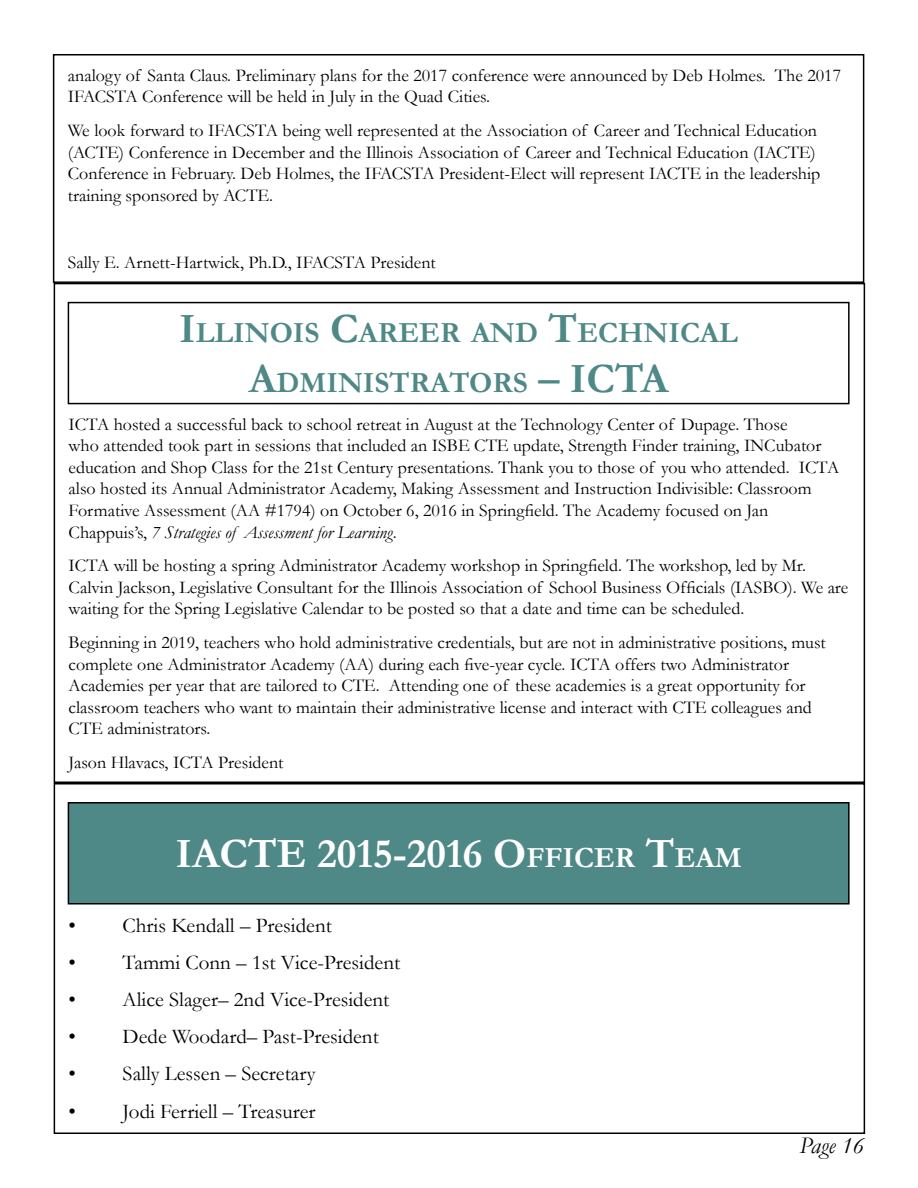
<style>
.page{position:relative;width:918px;height:1188px;background:#fff}
.page>*{position:absolute;margin:0;border:0;box-sizing:border-box;transform-origin:0 0}
.t1{font:700 42px "Garamond";color:#fff}
.t2{font:700 29.4px/50.4px "Garamond";color:#4e8887}
.t3{font:italic 24px "Garamond";color:#000}
.t4{font:21px "Garamond";color:#000}
.t5{font:18px/21.6px "Garamond";color:#000}
.s1{font-size:42px}
.s2{font-style:italic}
.s3{font-size:29.4px}
</style>
<div class="page">
<div style="left:53px;top:54px;width:811px;height:229px;border:2px solid #000"></div>
<div style="left:68px;top:302px;width:782px;height:102px;border:2px solid #000"></div>
<div style="left:54px;top:783px;width:811px;height:351px;border:2px solid #000"></div>
<div style="left:68px;top:803px;width:781px;height:101px;background:#4e8887"></div>
<div style="left:68px;top:802px;width:782px;height:102px;border:2px solid #000"></div>
<p class="t5" style="left:68px;top:64px;width:775px">analogy of Santa Claus. Preliminary plans for the 2017 conference were announced by Deb Holmes. The 2017<br>IFACSTA Conference will be held in July in the Quad Cities.</p>
<p class="t5" style="left:68px;top:119px;width:754px">We look forward to IFACSTA being well represented at the Association of Career and Technical Education (ACTE) Conference in December and the Illinois Association of Career and Technical Education (IACTE)<br>Conference in February. Deb Holmes, the IFACSTA President-Elect will represent IACTE in the leadership training sponsored by ACTE.</p>
<p class="t5" style="left:68px;top:251px;width:369px">Sally E. Arnett-Hartwick, Ph.D., IFACSTA President</p>
<h2 class="t2" style="left:249px;top:307px;width:491px;text-indent:-70px"><span class="s1">I</span>LLINOIS <span class="s1">C</span>AREER AND <span class="s1">T</span>ECHNICAL<br><span class="s1">A</span>DMINISTRATORS <span class="s1">– ICTA</span></h2>
<p class="t5" style="left:69px;top:413px;width:772px">ICTA hosted a successful back to school retreat in August at the Technology Center of Dupage. Those<br>who attended took part in sessions that included an ISBE CTE update, Strength Finder training, INCubator education and Shop Class for the 21st Century presentations. Thank you to those of you who attended. ICTA also hosted its Annual Administrator Academy, Making Assessment and Instruction Indivisible: Classroom Formative Assessment (AA #1794) on October 6, 2016 in Springfield. The Academy focused on Jan Chappuis’s, <span class="s2">7 Strategies of Assessment for Learning</span>.</p>
<p class="t5" style="left:69px;top:554px;width:781px">ICTA will be hosting a spring Administrator Academy workshop in Springfield. The workshop, led by Mr.<br>Calvin Jackson, Legislative Consultant for the Illinois Association of School Business Officials (IASBO). We are waiting for the Spring Legislative Calendar to be posted so that a date and time can be scheduled.</p>
<p class="t5" style="left:69px;top:631px;width:759px">Beginning in 2019, teachers who hold administrative credentials, but are not in administrative positions, must complete one Administrator Academy (AA) during each five-year cycle. ICTA offers two Administrator Academies per year that are tailored to CTE. Attending one of these academies is a great opportunity for classroom teachers who want to maintain their administrative license and interact with CTE colleagues and CTE administrators.</p>
<p class="t5" style="left:69px;top:751px;width:216px">Jason Hlavacs, ICTA President</p>
<h1 class="t1" style="left:175px;top:825px;width:567px">IACTE 2015-2016 O<span class="s3">FFICER</span> T<span class="s3">EAM</span></h1>
<p class="t4" style="left:69px;top:911px;width:265px">• Chris Kendall – President</p>
<p class="t4" style="left:69px;top:948px;width:333px">• Tammi Conn – 1st Vice-President</p>
<p class="t4" style="left:69px;top:985px;width:322px">• Alice Slager– 2nd Vice-President</p>
<p class="t4" style="left:69px;top:1023px;width:312px">• Dede Woodard– Past-President</p>
<p class="t4" style="left:69px;top:1060px;width:249px">• Sally Lessen – Secretary</p>
<p class="t4" style="left:69px;top:1097px;width:248px">• Jodi Ferriell – Treasurer</p>
<h3 class="t3" style="left:799px;top:1129px;width:66px">Page 16</h3>
</div>
